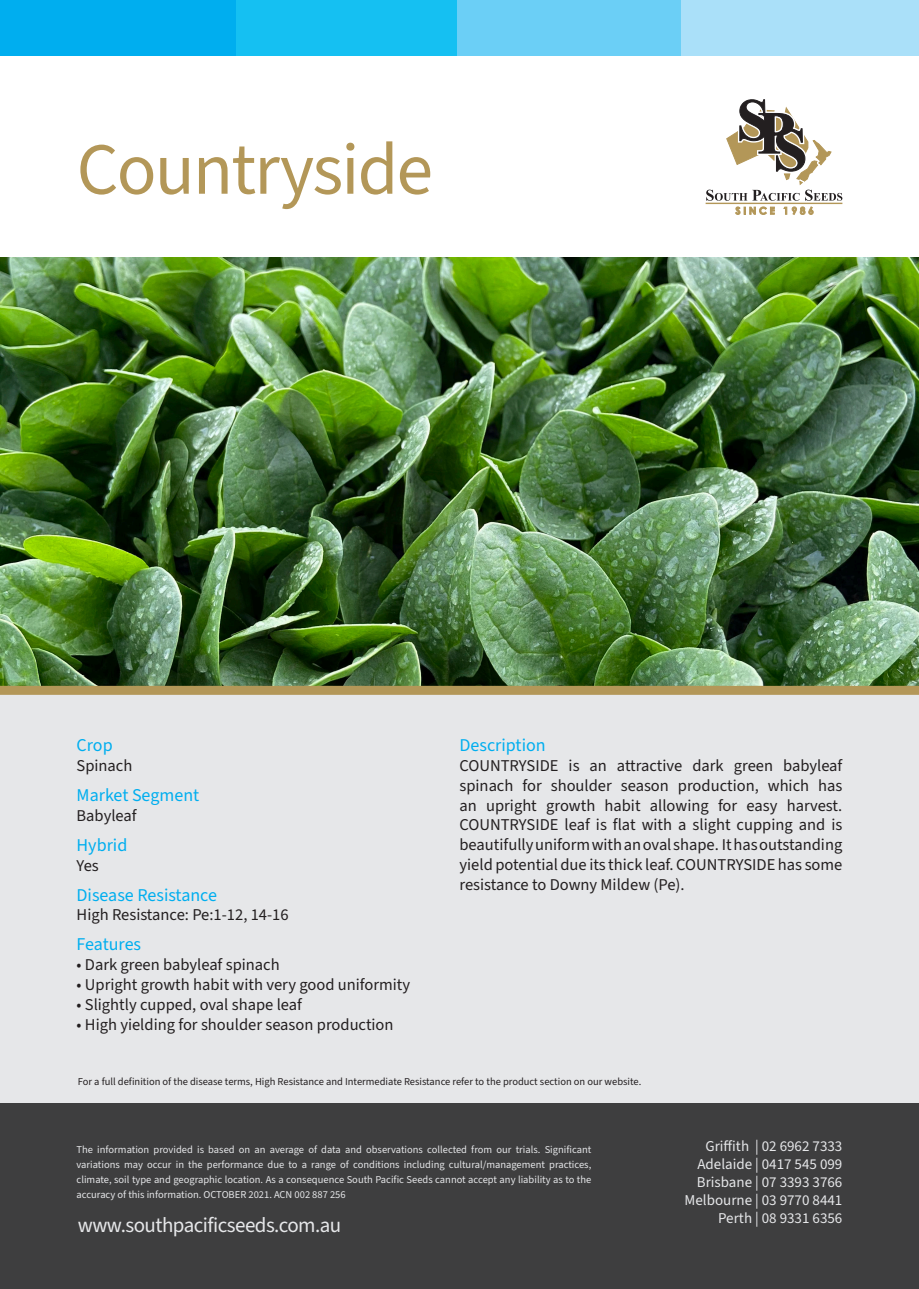
<style>
.page{position:relative;width:919px;height:1289px;background:#fff}
.page>*{position:absolute;margin:0;border:0;box-sizing:border-box;transform-origin:0 0}
.t1{font:73.5px "Source Sans 3";letter-spacing:-.025em;color:#b39758}
.t2{font:21px "Source Sans 3";letter-spacing:-.025em;color:#e6e7e9}
.t3{font:18px "Source Sans 3";color:#00aeef}
.t4{font:16.5px/19.8px "Source Sans 3";color:#231f20;text-align:justify}
.t5{font:15px "Source Sans 3";color:#e6e7e9}
.t6{font:10.5px/15px "Source Sans 3";color:#e6e7e9;text-align:justify}
.t7{font:10.5px "Source Sans 3";color:#231f20}
</style>
<div class="page">
<img style="left:0;top:257px;width:918px;height:429px">
<div style="left:0;top:690px;width:918px;height:413px;background:#e6e7e9"></div>
<div style="left:0;top:1103px;width:918px;height:185px;background:#3e3e3f"></div>
<div style="left:0;top:0;width:236px;height:55px;background:#00aeef"></div>
<div style="left:236px;top:0;width:224px;height:55px;background:#15c0f2"></div>
<div style="left:457px;top:0;width:224px;height:55px;background:#6bcff6"></div>
<div style="left:681px;top:0;width:237px;height:55px;background:#aae0f9"></div>
<hr style="left:705px;top:203px;width:137px;height:1px;background:#b39758">
<svg style="left:735px;top:207px;width:39px;height:7px"></svg>
<svg style="left:792px;top:207px;width:21px;height:7px"></svg>
<svg style="left:706px;top:99px;width:136px;height:102px"></svg>
<div style="left:0;top:686px;width:918px;height:9px;background:#b39758"></div>
<p class="t1" style="left:77px;top:120px;width:358px">Countryside</p>
<p class="t3" style="left:77px;top:733px;width:38px">Crop</p>
<p class="t4" style="left:77px;top:756px;width:57px">Spinach</p>
<p class="t3" style="left:77px;top:783px;width:124px">Market Segment</p>
<p class="t4" style="left:77px;top:806px;width:62px">Babyleaf</p>
<p class="t3" style="left:77px;top:832px;width:52px">Hybrid</p>
<p class="t4" style="left:77px;top:855px;width:24px">Yes</p>
<p class="t3" style="left:77px;top:882px;width:142px">Disease Resistance</p>
<p class="t4" style="left:77px;top:905px;width:214px">High Resistance: Pe:1-12, 14-16</p>
<p class="t3" style="left:77px;top:932px;width:66px">Features</p>
<p class="t4" style="left:77px;top:955px;width:205px">• Dark green babyleaf spinach</p>
<p class="t4" style="left:77px;top:975px;width:335px">• Upright growth habit with very good uniformity</p>
<p class="t4" style="left:77px;top:995px;width:227px">• Slightly cupped, oval shape leaf</p>
<p class="t4" style="left:77px;top:1014px;width:318px">• High yielding for shoulder season production</p>
<p class="t3" style="left:459px;top:733px;width:88px">Description</p>
<p class="t4" style="left:459px;top:756px;width:384px">COUNTRYSIDE is an attractive dark green babyleaf spinach for shoulder season production, which has an upright growth habit allowing for easy harvest.<br>COUNTRYSIDE leaf is flat with a slight cupping and is beautifully uniform with an oval shape. It has outstanding yield potential due its thick leaf. COUNTRYSIDE has some resistance to Downy Mildew (Pe).</p>
<p class="t7" style="left:78px;top:1074px;width:565px">For a full definition of the disease terms, High Resistance and Intermediate Resistance refer to the product section on our website.</p>
<p class="t6" style="left:77px;top:1142px;width:516px">The information provided is based on an average of data and observations collected from our trials. Significant variations may occur in the performance due to a range of conditions including cultural/management practices, climate, soil type and geographic location. As a consequence South Pacific Seeds cannot accept any liability as to the accuracy of this information. OCTOBER 2021. ACN 002 887 256</p>
<p class="t2" style="left:78px;top:1211px;width:265px">www.southpacificseeds.com.au</p>
<p class="t5" style="left:705px;top:1136px;width:138px">Griffith | 02 6962 7333</p>
<p class="t5" style="left:697px;top:1154px;width:146px">Adelaide | 0417 545 099</p>
<p class="t5" style="left:696px;top:1172px;width:147px">Brisbane | 07 3393 3766</p>
<p class="t5" style="left:684px;top:1190px;width:159px">Melbourne | 03 9770 8441</p>
<p class="t5" style="left:718px;top:1208px;width:126px">Perth | 08 9331 6356</p>
</div>
